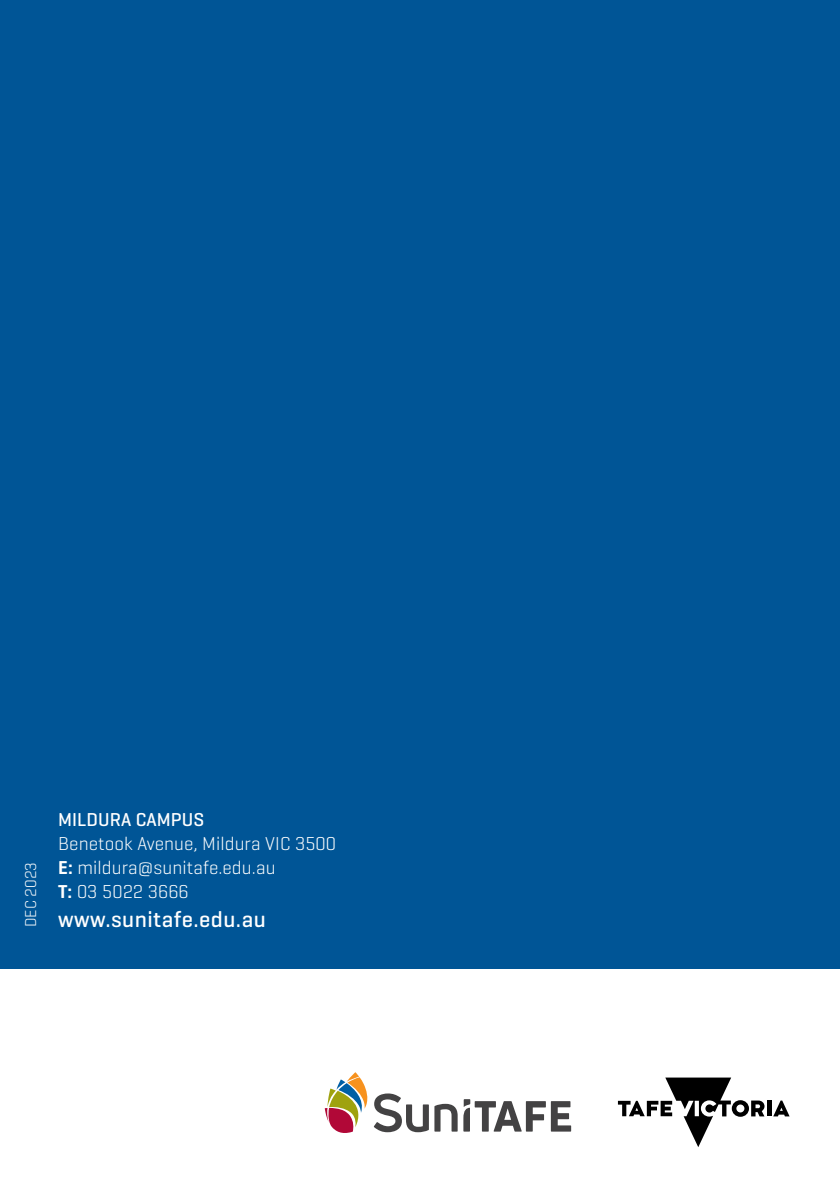
<style>
.page{position:relative;width:840px;height:1191px;background:#fff}
.page>*{position:absolute;margin:0;border:0;box-sizing:border-box;transform-origin:0 0}
.t1{font:500 22.8px "Geogrotesque";letter-spacing:.02em;color:#fff}
.t2{font:300 19px/24px "Geogrotesque";letter-spacing:.005em;color:#fff}
.t3{font:500 19px "Geogrotesque";letter-spacing:.005em;color:#fff}
.t4{font:300 16px "Geogrotesque";letter-spacing:.005em;color:#fff}
.s1{font-weight:600}
</style>
<div class="page">
<div style="left:0;top:0;width:839px;height:968px;background:#005596"></div>
<svg style="left:324px;top:1072px;width:104px;height:61px"></svg>
<svg style="left:434px;top:1103px;width:23px;height:28px"></svg>
<svg style="left:463px;top:1099px;width:108px;height:32px"></svg>
<div style="left:766px;top:1100px;width:5px;height:16px;background:#000"></div>
<svg style="left:773px;top:1100px;width:16px;height:16px"></svg>
<svg style="left:617px;top:1077px;width:147px;height:70px"></svg>
<p class="t4" style="left:21px;top:927px;width:67px;rotate:-90deg">DEC 2023</p>
<p class="t3" style="left:58px;top:808px;width:147px">MILDURA CAMPUS</p>
<p class="t2" style="left:58px;top:831px;width:279px">Benetook Avenue, Mildura VIC 3500<br><span class="s1">E:</span> mildura@sunitafe.edu.au<br><span class="s1">T:</span> 03 5022 3666</p>
<p class="t1" style="left:58px;top:904px;width:209px">www.sunitafe.edu.au</p>
</div>
